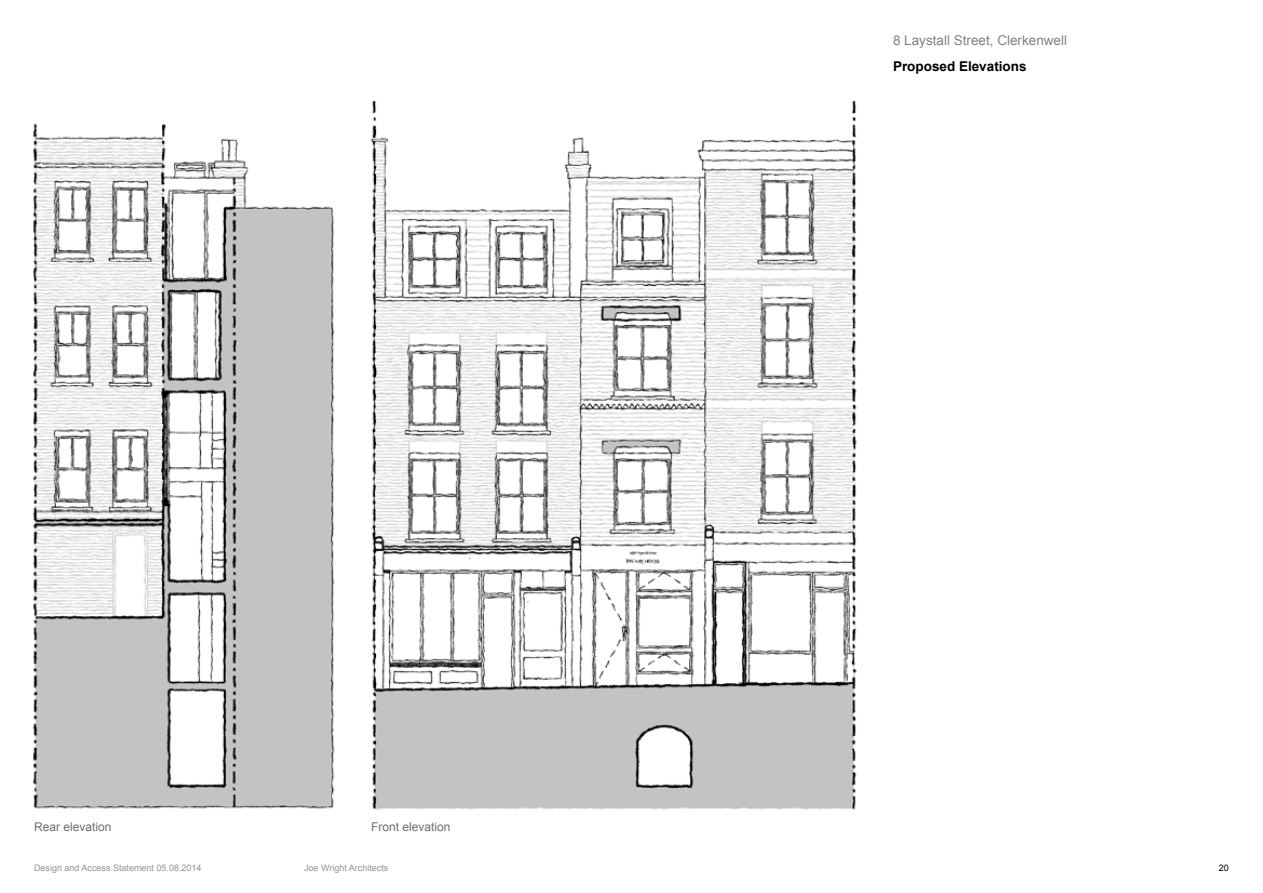
<style>
.page{position:relative;width:1263px;height:893px;background:#fff}
.page>*{position:absolute;margin:0;border:0;box-sizing:border-box;transform-origin:0 0}
.t1{font:13.5px "Arial";color:#000}
.t2{font:700 13.5px "Arial";color:#000}
.t3{font:12px "Arial";color:#6d6e71}
.t4{font:9px "Arial";color:#919396}
.t5{font:9px "Arial";color:#000}
</style>
<div class="page">
<img style="left:370px;top:100px;width:487px;height:710px">
<img style="left:33px;top:123px;width:302px;height:686px">
<h1 class="t1" style="left:893px;top:31px;width:176px">8 Laystall Street, Clerkenwell</h1>
<h2 class="t3" style="left:34px;top:819px;width:79px">Rear elevation</h2>
<h2 class="t3" style="left:371px;top:819px;width:81px">Front elevation</h2>
<h1 class="t2" style="left:893px;top:57px;width:135px">Proposed Elevations</h1>
<p class="t4" style="left:34px;top:862px;width:169px">Design and Access Statement 05.08.2014</p>
<p class="t4" style="left:304px;top:862px;width:86px">Joe Wright Architects</p>
<p class="t5" style="left:1219px;top:862px;width:12px">20</p>
</div>
